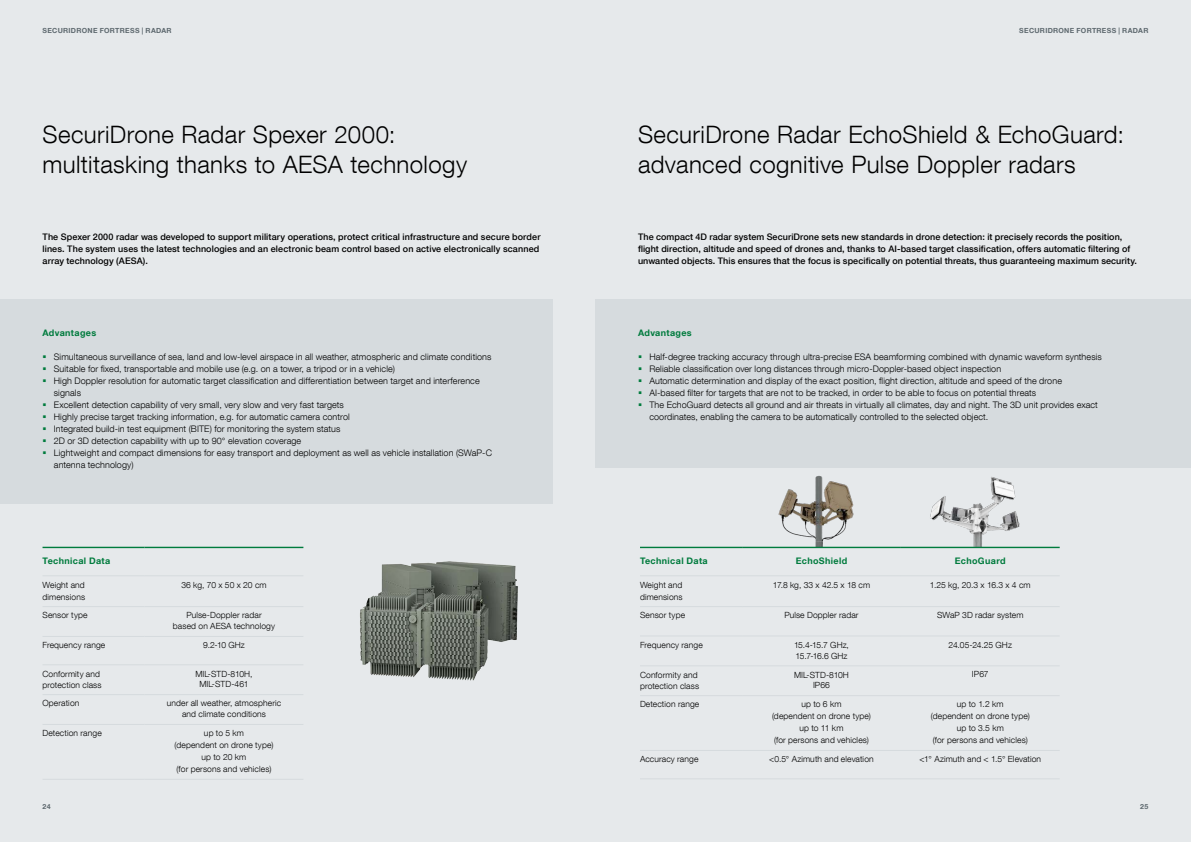
<style>
.page{position:relative;width:1191px;height:842px;background:#e6e9eb}
.page>*{position:absolute;margin:0;border:0;box-sizing:border-box;transform-origin:0 0}
.t1{font:300 24px/30px "Helvetica Neue LT Com";letter-spacing:.015em;color:#000}
.t2{font:300 9px/12px "Helvetica Neue LT Com";letter-spacing:.01em;color:#000}
.t3{font:500 9px/12px "Helvetica Neue LT Com";letter-spacing:.01em;color:#000}
.t4{font:700 9px "Helvetica Neue LT Com";letter-spacing:.04em;color:#007b3d}
.t5{font:300 8.5px/12px "Helvetica Neue LT Com";letter-spacing:.015em;color:#000;text-align:center}
.t6{font:300 8.5px/11px "Helvetica Neue LT Com";letter-spacing:-.02em;color:#000}
.t7{font:300 8.5px "Helvetica Neue LT Com";letter-spacing:-.015em;color:#000}
.t8{font:300 8.5px "Helvetica Neue LT Com";letter-spacing:-.005em;color:#000}
.t9{font:700 7px "Helvetica Neue LT Com";letter-spacing:.045em;color:#5d686e}
</style>
<div class="page">
<div style="left:595px;top:300px;width:596px;height:168px;background:#d6dbde"></div>
<div style="left:0;top:300px;width:553px;height:204px;background:#d6dbde"></div>
<img style="left:778px;top:475px;width:76px;height:72px">
<img style="left:929px;top:477px;width:91px;height:70px">
<img style="left:360px;top:561px;width:158px;height:120px">
<hr style="left:640px;top:547px;width:102px;height:1px;background:#007b3d">
<hr style="left:742px;top:547px;width:159px;height:1px;background:#007b3d">
<hr style="left:901px;top:547px;width:158px;height:1px;background:#007b3d">
<hr style="left:640px;top:575px;width:102px;height:1px;background:#d6dbde">
<hr style="left:742px;top:575px;width:159px;height:1px;background:#d6dbde">
<hr style="left:901px;top:575px;width:158px;height:1px;background:#d6dbde">
<hr style="left:640px;top:606px;width:102px;height:1px;background:#d6dbde">
<hr style="left:742px;top:606px;width:159px;height:1px;background:#d6dbde">
<hr style="left:901px;top:606px;width:158px;height:1px;background:#d6dbde">
<hr style="left:640px;top:636px;width:102px;height:1px;background:#d6dbde">
<hr style="left:742px;top:636px;width:159px;height:1px;background:#d6dbde">
<hr style="left:901px;top:636px;width:158px;height:1px;background:#d6dbde">
<hr style="left:640px;top:665px;width:102px;height:1px;background:#d6dbde">
<hr style="left:742px;top:665px;width:159px;height:1px;background:#d6dbde">
<hr style="left:901px;top:665px;width:158px;height:1px;background:#d6dbde">
<hr style="left:640px;top:695px;width:102px;height:1px;background:#d6dbde">
<hr style="left:742px;top:695px;width:159px;height:1px;background:#d6dbde">
<hr style="left:901px;top:695px;width:158px;height:1px;background:#d6dbde">
<hr style="left:640px;top:750px;width:102px;height:1px;background:#d6dbde">
<hr style="left:742px;top:750px;width:159px;height:1px;background:#d6dbde">
<hr style="left:901px;top:750px;width:158px;height:1px;background:#d6dbde">
<hr style="left:640px;top:778px;width:102px;height:1px;background:#d6dbde">
<hr style="left:742px;top:778px;width:159px;height:1px;background:#d6dbde">
<hr style="left:901px;top:778px;width:158px;height:1px;background:#d6dbde">
<hr style="left:43px;top:547px;width:102px;height:1px;background:#007b3d">
<hr style="left:145px;top:547px;width:158px;height:1px;background:#007b3d">
<hr style="left:43px;top:575px;width:102px;height:1px;background:#d6dbde">
<hr style="left:145px;top:575px;width:158px;height:1px;background:#d6dbde">
<hr style="left:43px;top:606px;width:102px;height:1px;background:#d6dbde">
<hr style="left:145px;top:606px;width:158px;height:1px;background:#d6dbde">
<hr style="left:43px;top:636px;width:102px;height:1px;background:#d6dbde">
<hr style="left:145px;top:636px;width:158px;height:1px;background:#d6dbde">
<hr style="left:43px;top:664px;width:102px;height:1px;background:#d6dbde">
<hr style="left:145px;top:664px;width:158px;height:1px;background:#d6dbde">
<hr style="left:43px;top:694px;width:102px;height:1px;background:#d6dbde">
<hr style="left:145px;top:694px;width:158px;height:1px;background:#d6dbde">
<hr style="left:43px;top:724px;width:102px;height:1px;background:#d6dbde">
<hr style="left:145px;top:724px;width:158px;height:1px;background:#d6dbde">
<hr style="left:43px;top:779px;width:102px;height:1px;background:#d6dbde">
<hr style="left:145px;top:779px;width:158px;height:1px;background:#d6dbde">
<p class="t9" style="left:43px;top:26px;width:131px">SECURIDRONE FORTRESS | RADAR</p>
<p class="t9" style="left:1019px;top:26px;width:131px">SECURIDRONE FORTRESS | RADAR</p>
<h1 class="t1" style="left:43px;top:119px;width:426px">SecuriDrone Radar Spexer 2000: multitasking thanks to AESA technology</h1>
<p class="t3" style="left:43px;top:230px;width:499px">The Spexer 2000 radar was developed to support military operations, protect critical infrastructure and secure border lines. The system uses the latest technologies and an electronic beam control based on active electronically scanned array technology (AESA).</p>
<p class="t4" style="left:43px;top:327px;width:55px">Advantages</p>
<p class="t2" style="left:54px;top:350px;width:439px">Simultaneous surveillance of sea, land and low-level airspace in all weather, atmospheric and climate conditions Suitable for fixed, transportable and mobile use (e.g. on a tower, a tripod or in a vehicle)<br>High Doppler resolution for automatic target classification and differentiation between target and interference signals<br>Excellent detection capability of very small, very slow and very fast targets<br>Highly precise target tracking information, e.g. for automatic camera control<br>Integrated build-in test equipment (BITE) for monitoring the system status<br>2D or 3D detection capability with up to 90° elevation coverage<br>Lightweight and compact dimensions for easy transport and deployment as well as vehicle installation (SWaP-C antenna technology)</p>
<h1 class="t1" style="left:638px;top:119px;width:487px">SecuriDrone Radar EchoShield &amp; EchoGuard: advanced cognitive Pulse Doppler radars</h1>
<p class="t3" style="left:638px;top:230px;width:500px">The compact 4D radar system SecuriDrone sets new standards in drone detection: it precisely records the position, flight direction, altitude and speed of drones and, thanks to AI-based target classification, offers automatic filtering of unwanted objects. This ensures that the focus is specifically on potential threats, thus guaranteeing maximum security.</p>
<p class="t4" style="left:638px;top:327px;width:55px">Advantages</p>
<p class="t2" style="left:649px;top:350px;width:454px">Half-degree tracking accuracy through ultra-precise ESA beamforming combined with dynamic waveform synthesis Reliable classification over long distances through micro-Doppler-based object inspection<br>Automatic determination and display of the exact position, flight direction, altitude and speed of the drone<br>AI-based filter for targets that are not to be tracked, in order to be able to focus on potential threats<br>The EchoGuard detects all ground and air threats in virtually all climates, day and night. The 3D unit provides exact coordinates, enabling the camera to be automatically controlled to the selected object.</p>
<p class="t4" style="left:640px;top:555px;width:69px">Technical Data</p>
<p class="t4" style="left:795px;top:555px;width:53px">EchoShield</p>
<p class="t4" style="left:954px;top:555px;width:53px">EchoGuard</p>
<p class="t5" style="left:640px;top:578px;width:44px;text-align:left">Weight and dimensions</p>
<p class="t7" style="left:773px;top:579px;width:99px">17.8 kg, 33 x 42.5 x 18 cm</p>
<p class="t5" style="left:930px;top:578px;width:102px">1.25 kg, 20.3 x 16.3 x 4 cm</p>
<p class="t5" style="left:640px;top:609px;width:47px">Sensor type</p>
<p class="t5" style="left:784px;top:609px;width:76px">Pulse Doppler radar</p>
<p class="t5" style="left:937px;top:609px;width:88px">SWaP 3D radar system</p>
<p class="t5" style="left:640px;top:638px;width:64px">Frequency range</p>
<p class="t6" style="left:794px;top:639px;width:56px">15.4-15.7 GHz,<br>15.7-16.6 GHz</p>
<p class="t8" style="left:948px;top:639px;width:65px">24.05-24.25 GHz</p>
<p class="t5" style="left:640px;top:669px;width:61px;line-height:11px;text-align:left">Conformity and protection class</p>
<p class="t5" style="left:794px;top:669px;width:56px;line-height:10.4px">MIL-STD-810H<br>IP66</p>
<p class="t5" style="left:972px;top:668px;width:18px">IP67</p>
<p class="t5" style="left:640px;top:698px;width:61px">Detection range</p>
<p class="t5" style="left:772px;top:698px;width:100px">up to 6 km<br>(dependent on drone type) up to 11 km<br>(for persons and vehicles)</p>
<p class="t5" style="left:931px;top:698px;width:100px">up to 1.2 km<br>(dependent on drone type) up to 3.5 km<br>(for persons and vehicles)</p>
<p class="t5" style="left:640px;top:753px;width:60px">Accuracy range</p>
<p class="t5" style="left:769px;top:753px;width:106px">&lt;0.5° Azimuth and elevation</p>
<p class="t5" style="left:919px;top:753px;width:123px">&lt;1° Azimuth and &lt; 1.5° Elevation</p>
<p class="t4" style="left:43px;top:555px;width:69px">Technical Data</p>
<p class="t5" style="left:43px;top:578px;width:44px;text-align:left">Weight and dimensions</p>
<p class="t5" style="left:181px;top:578px;width:87px">36 kg, 70 x 50 x 20 cm</p>
<p class="t5" style="left:43px;top:609px;width:47px">Sensor type</p>
<p class="t5" style="left:173px;top:610px;width:104px;line-height:11px">Pulse-Doppler radar<br>based on AESA technology</p>
<p class="t5" style="left:43px;top:639px;width:64px">Frequency range</p>
<p class="t5" style="left:203px;top:639px;width:43px">9.2-10 GHz</p>
<p class="t5" style="left:43px;top:668px;width:61px;line-height:11px;text-align:left">Conformity and protection class</p>
<p class="t5" style="left:195px;top:668px;width:59px;line-height:10.4px">MIL-STD-810H,<br>MIL-STD-461</p>
<p class="t5" style="left:43px;top:697px;width:38px">Operation</p>
<p class="t5" style="left:167px;top:698px;width:116px;line-height:11px">under all weather, atmospheric and climate conditions</p>
<p class="t5" style="left:43px;top:727px;width:61px">Detection range</p>
<p class="t5" style="left:175px;top:727px;width:100px">up to 5 km<br>(dependent on drone type) up to 20 km<br>(for persons and vehicles)</p>
<p class="t9" style="left:43px;top:802px;width:10px">24</p>
<p class="t9" style="left:1140px;top:802px;width:10px">25</p>
</div>
